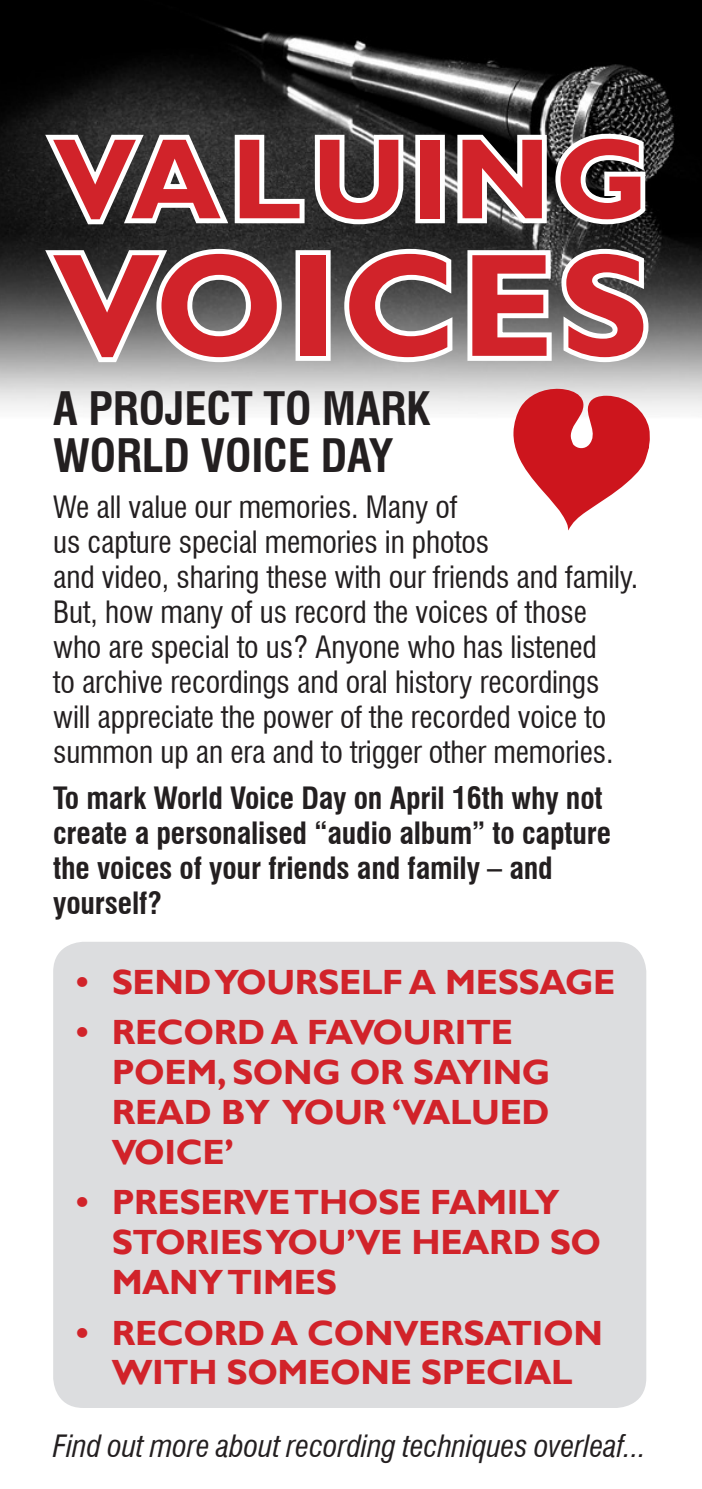
<style>
.page{position:relative;width:702px;height:1489px;background:#fff}
.page>*{position:absolute;margin:0;border:0;box-sizing:border-box;transform-origin:0 0}
.t1{font:700 147.5px "Gill Sans";letter-spacing:.03em;color:#d1232a}
.t2{font:700 115px "Gill Sans";letter-spacing:.04em;color:#d1232a}
.t3{font:700 condensed 45px/47.5px "Swiss 721 BT";letter-spacing:-.005em;color:#231f20}
.t4{font:700 35px/39.8px "Gill Sans";letter-spacing:-.01em;color:#d1232a}
.t5{font:condensed 30px/35px "Swiss 721 BT";letter-spacing:-.005em;color:#231f20}
.t6{font:700 condensed 30px/35px "Swiss 721 BT";letter-spacing:-.005em;color:#231f20}
.t7{font:italic condensed 30px "Swiss 721 BT";color:#231f20}
</style>
<div class="page">
<img style="left:0;top:0;width:702px;height:1408px">
<svg style="left:37px;top:127px;width:372px;height:103px"></svg>
<div style="left:415px;top:135px;width:30px;height:88px;border:10px solid #fff"></div>
<svg style="left:452px;top:129px;width:198px;height:101px"></svg>
<svg style="left:37px;top:242px;width:250px;height:125px"></svg>
<div style="left:295px;top:250px;width:35px;height:111px;border:10px solid #fff"></div>
<svg style="left:339px;top:244px;width:315px;height:123px"></svg>
<svg style="left:513px;top:388px;width:137px;height:142px"></svg>
<div style="left:53px;top:941px;width:593px;height:466px;background:#dcdddf;border-radius:30px"></div>
<p class="t2" style="left:53px;top:110px;width:597px">VALUING</p>
<p class="t1" style="left:53px;top:217px;width:596px">VOICES</p>
<p class="t3" style="left:53px;top:384px;width:379px">A PROJECT TO MARK<br>WORLD VOICE DAY</p>
<p class="t5" style="left:53px;top:489px;width:586px">We all value our memories. Many of<br>us capture special memories in photos<br>and video, sharing these with our friends and family.<br>But, how many of us record the voices of those who are special to us? Anyone who has listened<br>to archive recordings and oral history recordings will appreciate the power of the recorded voice to summon up an era and to trigger other memories.</p>
<p class="t6" style="left:53px;top:780px;width:559px">To mark World Voice Day on April 16th why not create a personalised “audio album” to capture the voices of your friends and family – and yourself?</p>
<p class="t4" style="left:76px;top:963px;width:540px">• SENDYOURSELF A MESSAGE</p>
<p class="t4" style="left:112px;top:1013px;width:440px;text-indent:-35px">• RECORD A FAVOURITE<br>POEM, SONG OR SAYING<br>READ BY YOUR ‘VALUED<br>VOICE’</p>
<p class="t4" style="left:112px;top:1183px;width:491px;text-indent:-35px">• PRESERVETHOSE FAMILY<br>STORIESYOU’VE HEARD SO<br>MANYTIMES</p>
<p class="t4" style="left:76px;top:1313px;width:528px;text-align:center">• RECORD A CONVERSATION<br>WITH SOMEONE SPECIAL</p>
<p class="t7" style="left:53px;top:1427px;width:594px">Find out more about recording techniques overleaf...</p>
</div>
